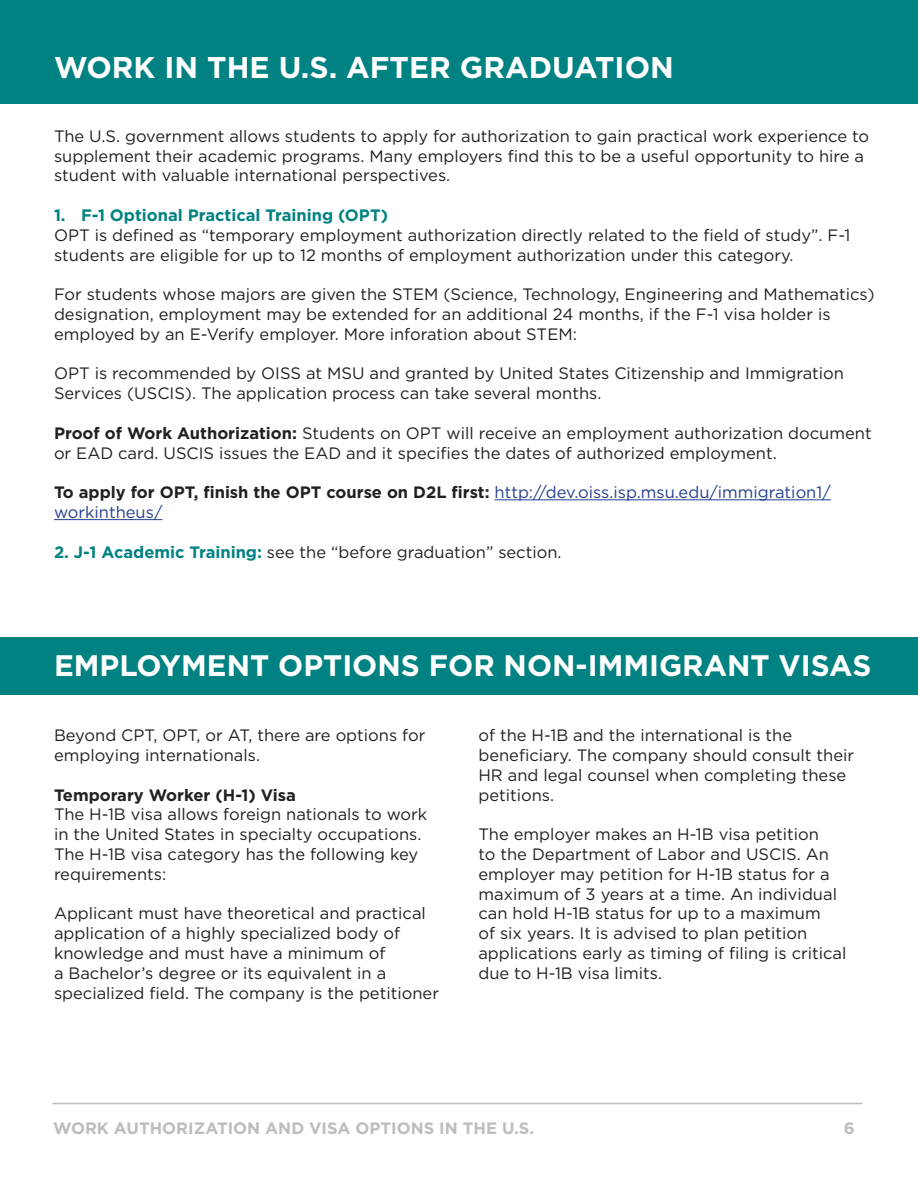
<style>
.page{position:relative;width:918px;height:1188px;background:#fff}
.page>*{position:absolute;margin:0;border:0;box-sizing:border-box;transform-origin:0 0}
.t1{font:700 30px "Gotham";color:#fff}
.t2{font:700 29.7px "Gotham";color:#fff}
.t3{font:16.5px/19.8px "Gotham";color:#231f20}
.t4{font:16.5px/19.8px "Gotham";color:#253f8e}
.t5{font:700 16.5px "Gotham";color:#bcbdc0}
.t6{font:700 16.5px "Gotham";color:#008182}
.t7{font:700 16.5px "Gotham";color:#231f20}
.s1{font-weight:700}
.s2{font-weight:700;color:#231f20}
.s3{font-weight:700;color:#008182}
</style>
<div class="page">
<div style="left:0;top:0;width:918px;height:104px;background:#008182"></div>
<hr style="left:52px;top:1103px;width:810px;height:1px;background:#bcbdc0">
<hr style="left:495px;top:499px;width:336px;height:1px;background:#253f8e">
<hr style="left:54px;top:519px;width:108px;height:1px;background:#253f8e">
<div style="left:0;top:637px;width:918px;height:57px;background:#008182"></div>
<h1 class="t1" style="left:54px;top:47px;width:621px">WORK IN THE U.S. AFTER GRADUATION</h1>
<p class="t3" style="left:54px;top:126px;width:817px">The U.S. government allows students to apply for authorization to gain practical work experience to supplement their academic programs. Many employers find this to be a useful opportunity to hire a student with valuable international perspectives.</p>
<p class="t6" style="left:54px;top:204px;width:336px">1. F-1 Optional Practical Training (OPT)</p>
<p class="t3" style="left:54px;top:225px;width:798px">OPT is defined as “temporary employment authorization directly related to the field of study”. F-1 students are eligible for up to 12 months of employment authorization under this category.</p>
<p class="t3" style="left:54px;top:284px;width:822px">For students whose majors are given the STEM (Science, Technology, Engineering and Mathematics) designation, employment may be extended for an additional 24 months, if the F-1 visa holder is employed by an E-Verify employer. More inforation about STEM:</p>
<p class="t3" style="left:54px;top:363px;width:792px">OPT is recommended by OISS at MSU and granted by United States Citizenship and Immigration<br>Services (USCIS). The application process can take several months.</p>
<p class="t3" style="left:54px;top:423px;width:819px"><span class="s1">Proof of Work Authorization:</span> Students on OPT will receive an employment authorization document or EAD card. USCIS issues the EAD and it specifies the dates of authorized employment.</p>
<p class="t4" style="left:54px;top:482px;width:778px"><span class="s2">To apply for OPT, finish the OPT course on D2L first:</span> http://dev.oiss.isp.msu.edu/immigration1/ workintheus/</p>
<p class="t3" style="left:54px;top:541px;width:509px"><span class="s3">2. J-1 Academic Training:</span> see the “before graduation” section.</p>
<h2 class="t2" style="left:54px;top:646px;width:819px">EMPLOYMENT OPTIONS FOR NON-IMMIGRANT VISAS</h2>
<p class="t3" style="left:54px;top:725px;width:373px">Beyond CPT, OPT, or AT, there are options for employing internationals.</p>
<p class="t7" style="left:54px;top:784px;width:243px">Temporary Worker (H-1) Visa</p>
<p class="t3" style="left:54px;top:804px;width:375px">The H-1B visa allows foreign nationals to work in the United States in specialty occupations.<br>The H-1B visa category has the following key requirements:</p>
<p class="t3" style="left:54px;top:903px;width:387px">Applicant must have theoretical and practical application of a highly specialized body of knowledge and must have a minimum of<br>a Bachelor’s degree or its equivalent in a specialized field. The company is the petitioner</p>
<p class="t3" style="left:478px;top:725px;width:377px">of the H-1B and the international is the beneficiary. The company should consult their HR and legal counsel when completing these petitions.</p>
<p class="t3" style="left:478px;top:824px;width:369px">The employer makes an H-1B visa petition<br>to the Department of Labor and USCIS. An employer may petition for H-1B status for a maximum of 3 years at a time. An individual can hold H-1B status for up to a maximum<br>of six years. It is advised to plan petition applications early as timing of filing is critical due to H-1B visa limits.</p>
<p class="t5" style="left:53px;top:1117px;width:483px">WORK AUTHORIZATION AND VISA OPTIONS IN THE U.S.</p>
<p class="t5" style="left:844px;top:1117px;width:12px">6</p>
</div>
